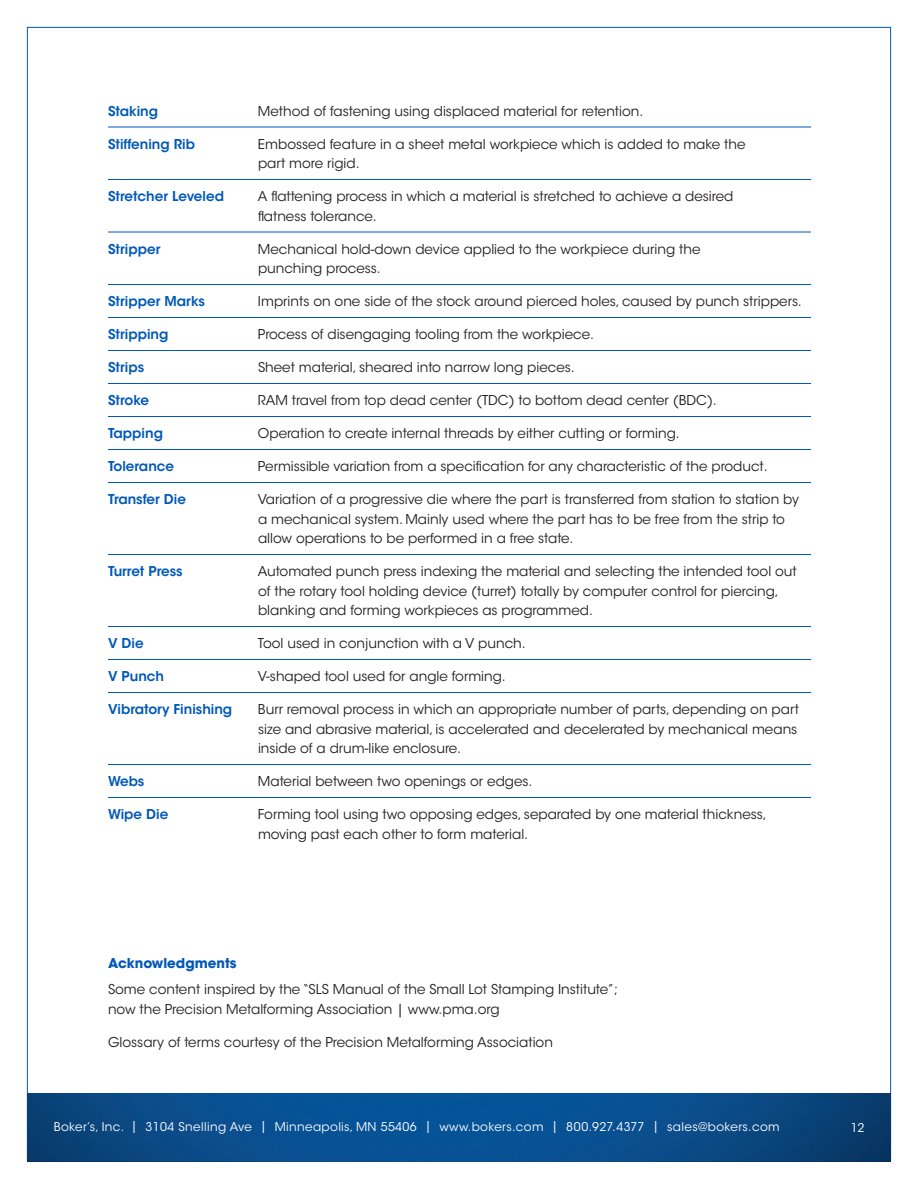
<style>
.page{position:relative;width:918px;height:1188px;background:#fff}
.page>*{position:absolute;margin:0;border:0;box-sizing:border-box;transform-origin:0 0}
.t1{font:13.5px/19.5px "ITC Avant Garde Std";color:#231f20}
.t2{font:600 13.5px "ITC Avant Garde Std";color:#0058b8}
.sub-sub{font:700 13.5px "ITC Avant Garde Std";color:#0058b8}
.Subheads{font:12px "ITC Avant Garde Std";letter-spacing:.03em;color:#fff}
</style>
<div class="page">
<img style="left:27px;top:1161px;width:864px;height:1px">
<hr style="left:108px;top:127px;width:703px;height:1px;background:#0058b8">
<hr style="left:108px;top:179px;width:703px;height:1px;background:#0058b8">
<hr style="left:108px;top:232px;width:703px;height:1px;background:#0058b8">
<hr style="left:108px;top:284px;width:703px;height:1px;background:#0058b8">
<hr style="left:108px;top:317px;width:703px;height:1px;background:#0058b8">
<hr style="left:108px;top:350px;width:703px;height:1px;background:#0058b8">
<hr style="left:108px;top:383px;width:703px;height:1px;background:#0058b8">
<hr style="left:108px;top:416px;width:703px;height:1px;background:#0058b8">
<hr style="left:108px;top:449px;width:703px;height:1px;background:#0058b8">
<hr style="left:108px;top:482px;width:703px;height:1px;background:#0058b8">
<hr style="left:108px;top:554px;width:703px;height:1px;background:#0058b8">
<hr style="left:108px;top:626px;width:703px;height:1px;background:#0058b8">
<hr style="left:108px;top:659px;width:703px;height:1px;background:#0058b8">
<hr style="left:108px;top:692px;width:703px;height:1px;background:#0058b8">
<hr style="left:108px;top:764px;width:703px;height:1px;background:#0058b8">
<hr style="left:108px;top:797px;width:703px;height:1px;background:#0058b8">
<img style="left:27px;top:1094px;width:864px;height:67px">
<p class="t2" style="left:108px;top:102px;width:52px">Staking</p>
<p class="t1" style="left:258px;top:101px;width:387px">Method of fastening using displaced material for retention.</p>
<p class="t2" style="left:108px;top:135px;width:89px">Stiffening Rib</p>
<p class="t1" style="left:258px;top:134px;width:489px">Embossed feature in a sheet metal workpiece which is added to make the part more rigid.</p>
<p class="t2" style="left:108px;top:188px;width:118px">Stretcher Leveled</p>
<p class="t1" style="left:258px;top:187px;width:477px">A flattening process in which a material is stretched to achieve a desired flatness tolerance.</p>
<p class="t2" style="left:108px;top:240px;width:54px">Stripper</p>
<p class="t1" style="left:258px;top:239px;width:444px">Mechanical hold-down device applied to the workpiece during the punching process.</p>
<p class="t2" style="left:108px;top:293px;width:99px">Stripper Marks</p>
<p class="t1" style="left:258px;top:292px;width:545px">Imprints on one side of the stock around pierced holes, caused by punch strippers.</p>
<p class="t2" style="left:108px;top:326px;width:62px">Stripping</p>
<p class="t1" style="left:258px;top:325px;width:338px">Process of disengaging tooling from the workpiece.</p>
<p class="t2" style="left:108px;top:359px;width:38px">Strips</p>
<p class="t1" style="left:258px;top:358px;width:318px">Sheet material, sheared into narrow long pieces.</p>
<p class="t2" style="left:108px;top:392px;width:43px">Stroke</p>
<p class="t1" style="left:258px;top:391px;width:460px">RAM travel from top dead center (TDC) to bottom dead center (BDC).</p>
<p class="t2" style="left:108px;top:425px;width:56px">Tapping</p>
<p class="t1" style="left:258px;top:424px;width:423px">Operation to create internal threads by either cutting or forming.</p>
<p class="t2" style="left:108px;top:458px;width:68px">Tolerance</p>
<p class="t1" style="left:258px;top:457px;width:511px">Permissible variation from a specification for any characteristic of the product.</p>
<p class="t2" style="left:108px;top:491px;width:79px">Transfer Die</p>
<p class="t1" style="left:258px;top:490px;width:543px">Variation of a progressive die where the part is transferred from station to station by a mechanical system. Mainly used where the part has to be free from the strip to allow operations to be performed in a free state.</p>
<p class="t2" style="left:108px;top:563px;width:76px">Turret Press</p>
<p class="t1" style="left:258px;top:562px;width:540px">Automated punch press indexing the material and selecting the intended tool out of the rotary tool holding device (turret) totally by computer control for piercing, blanking and forming workpieces as programmed.</p>
<p class="t2" style="left:108px;top:635px;width:37px">V Die</p>
<p class="t1" style="left:258px;top:634px;width:269px">Tool used in conjunction with a V punch.</p>
<p class="t2" style="left:108px;top:668px;width:58px">V Punch</p>
<p class="t1" style="left:258px;top:667px;width:249px">V-shaped tool used for angle forming.</p>
<p class="t2" style="left:108px;top:701px;width:126px">Vibratory Finishing</p>
<p class="t1" style="left:258px;top:700px;width:542px;text-align:justify">Burr removal process in which an appropriate number of parts, depending on part size and abrasive material, is accelerated and decelerated by mechanical means inside of a drum-like enclosure.</p>
<p class="t2" style="left:108px;top:773px;width:38px">Webs</p>
<p class="t1" style="left:258px;top:772px;width:276px">Material between two openings or edges.</p>
<p class="t2" style="left:108px;top:806px;width:62px">Wipe Die</p>
<p class="t1" style="left:258px;top:805px;width:510px">Forming tool using two opposing edges, separated by one material thickness, moving past each other to form material.</p>
<p class="sub-sub" style="left:108px;top:954px;width:130px">Acknowledgments</p>
<p class="t1" style="left:108px;top:980px;width:511px">Some content inspired by the “SLS Manual of the Small Lot Stamping Institute”; now the Precision Metalforming Association | www.pma.org</p>
<p class="t1" style="left:108px;top:1032px;width:447px">Glossary of terms courtesy of the Precision Metalforming Association</p>
<p class="Subheads" style="left:54px;top:1120px;width:727px">Boker’s, Inc. | 3104 Snelling Ave | Minneapolis, MN 55406 | www.bokers.com | 800.927.4377 | sales@bokers.com</p>
<p class="Subheads" style="left:851px;top:1120px;width:15px">12</p>
</div>
